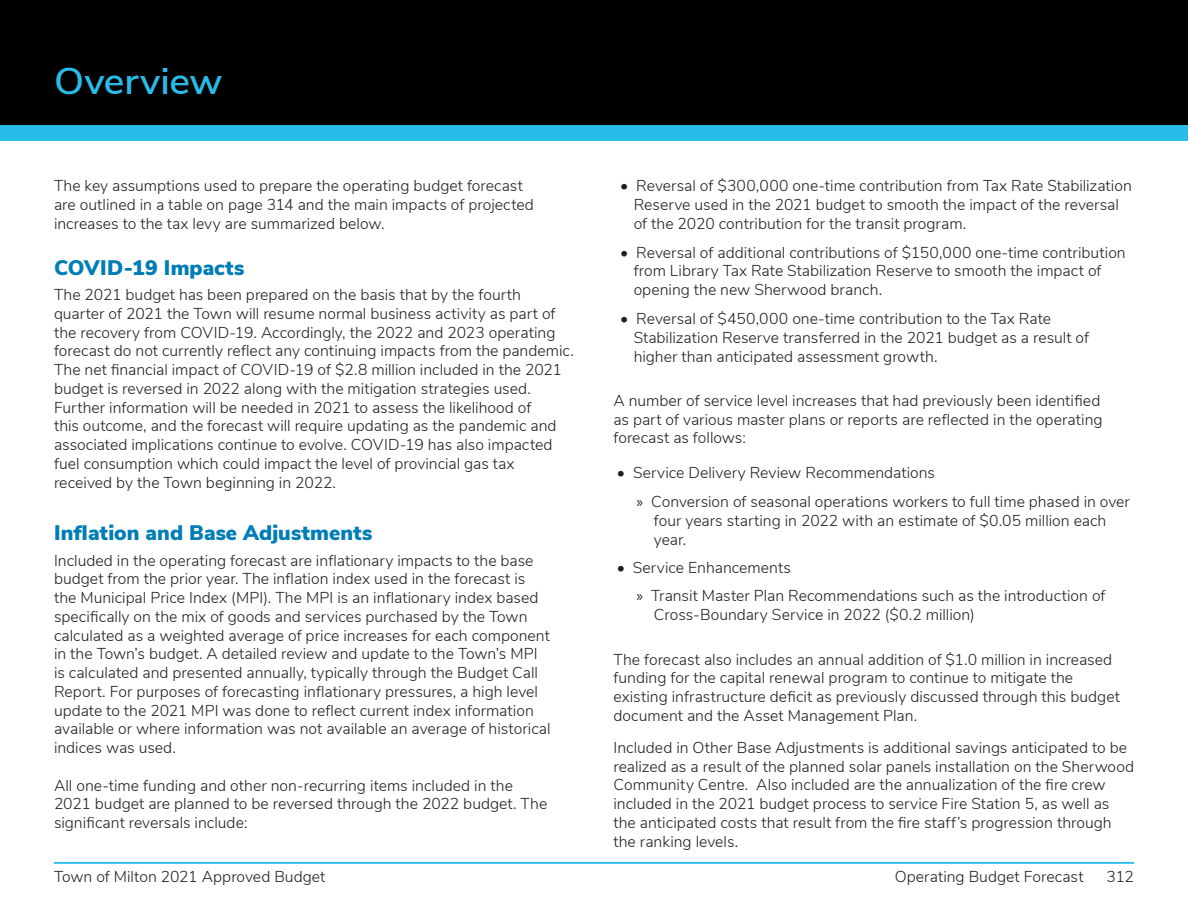
<style>
.page{position:relative;width:1188px;height:918px;background:#fff}
.page>*{position:absolute;margin:0;border:0;box-sizing:border-box;transform-origin:0 0}
.t1{font:600 37.05px "Nunito Sans";letter-spacing:-.005em;color:#28bce9;scale:1.05 1}
.t2{font:900 21px "Nunito Sans";letter-spacing:.005em;color:#007db5}
.t3{font:300 15.75px/18.8px "Nunito Sans";color:#231f20}
.s1{font-family:"Myriad Pro";font-weight:400}
</style>
<div class="page">
<hr style="left:54px;top:862px;width:1080px;height:2px;background:#28bce9">
<div style="left:0;top:0;width:1188px;height:125px;background:#000"></div>
<div style="left:0;top:125px;width:1188px;height:15px;background:#28bce9"></div>
<h1 class="t1" style="left:54px;top:54px;width:162px">Overview</h1>
<p class="t3" style="left:54px;top:176px;width:481px">The key assumptions used to prepare the operating budget forecast are outlined in a table on page 314 and the main impacts of projected increases to the tax levy are summarized below.</p>
<h4 class="t2" style="left:54px;top:252px;width:192px">COVID-19 Impacts</h4>
<p class="t3" style="left:54px;top:284px;width:521px">The 2021 budget has been prepared on the basis that by the fourth quarter of 2021 the Town will resume normal business activity as part of the recovery from COVID-19. Accordingly, the 2022 and 2023 operating forecast do not currently reflect any continuing impacts from the pandemic.<br>The net financial impact of COVID-19 of $2.8 million included in the 2021 budget is reversed in 2022 along with the mitigation strategies used.<br>Further information will be needed in 2021 to assess the likelihood of<br>this outcome, and the forecast will require updating as the pandemic and associated implications continue to evolve. COVID-19 has also impacted fuel consumption which could impact the level of provincial gas tax received by the Town beginning in 2022.</p>
<h4 class="t2" style="left:54px;top:517px;width:320px">Inflation and Base Adjustments</h4>
<p class="t3" style="left:54px;top:550px;width:498px">Included in the operating forecast are inflationary impacts to the base budget from the prior year. The inflation index used in the forecast is the Municipal Price Index (MPI). The MPI is an inflationary index based specifically on the mix of goods and services purchased by the Town calculated as a weighted average of price increases for each component in the Town’s budget. A detailed review and update to the Town’s MPI is calculated and presented annually, typically through the Budget Call Report. For purposes of forecasting inflationary pressures, a high level update to the 2021 MPI was done to reflect current index information available or where information was not available an average of historical indices was used.</p>
<p class="t3" style="left:54px;top:775px;width:495px">All one-time funding and other non-recurring items included in the<br>2021 budget are planned to be reversed through the 2022 budget. The significant reversals include:</p>
<p class="t3" style="left:634px;top:176px;width:500px;text-indent:-13px">• Reversal of $300,000 one-time contribution from Tax Rate Stabilization<br>Reserve used in the 2021 budget to smooth the impact of the reversal of the 2020 contribution for the transit program.</p>
<p class="t3" style="left:634px;top:242px;width:494px;text-indent:-13px">• Reversal of additional contributions of $150,000 one-time contribution from Library Tax Rate Stabilization Reserve to smooth the impact of opening the new Sherwood branch.</p>
<p class="t3" style="left:634px;top:308px;width:457px;text-indent:-13px">• Reversal of $450,000 one-time contribution to the Tax Rate<br>Stabilization Reserve transferred in the 2021 budget as a result of higher than anticipated assessment growth.</p>
<p class="t3" style="left:613px;top:390px;width:491px">A number of service level increases that had previously been identified as part of various master plans or reports are reflected in the operating forecast as follows:</p>
<p class="t3" style="left:617px;top:463px;width:320px">• Service Delivery Review Recommendations</p>
<p class="t3" style="left:654px;top:491px;width:478px;text-indent:-17px"><span class="s1">»</span> Conversion of seasonal operations workers to full time phased in over four years starting in 2022 with an estimate of $0.05 million each year.</p>
<p class="t3" style="left:617px;top:557px;width:176px">• Service Enhancements</p>
<p class="t3" style="left:654px;top:585px;width:453px;text-indent:-17px"><span class="s1">»</span> Transit Master Plan Recommendations such as the introduction of<br>Cross-Boundary Service in 2022 ($0.2 million)</p>
<p class="t3" style="left:613px;top:649px;width:508px">The forecast also includes an annual addition of $1.0 million in increased funding for the capital renewal program to continue to mitigate the existing infrastructure deficit as previously discussed through this budget document and the Asset Management Plan.</p>
<p class="t3" style="left:613px;top:737px;width:522px">Included in Other Base Adjustments is additional savings anticipated to be realized as a result of the planned solar panels installation on the Sherwood Community Centre. Also included are the annualization of the fire crew included in the 2021 budget process to service Fire Station 5, as well as the anticipated costs that result from the fire staff’s progression through the ranking levels.</p>
<p class="t3" style="left:54px;top:866px;width:273px">Town of Milton 2021 Approved Budget</p>
<p class="t3" style="left:895px;top:866px;width:190px">Operating Budget Forecast</p>
<p class="t3" style="left:1107px;top:866px;width:29px">312</p>
</div>
